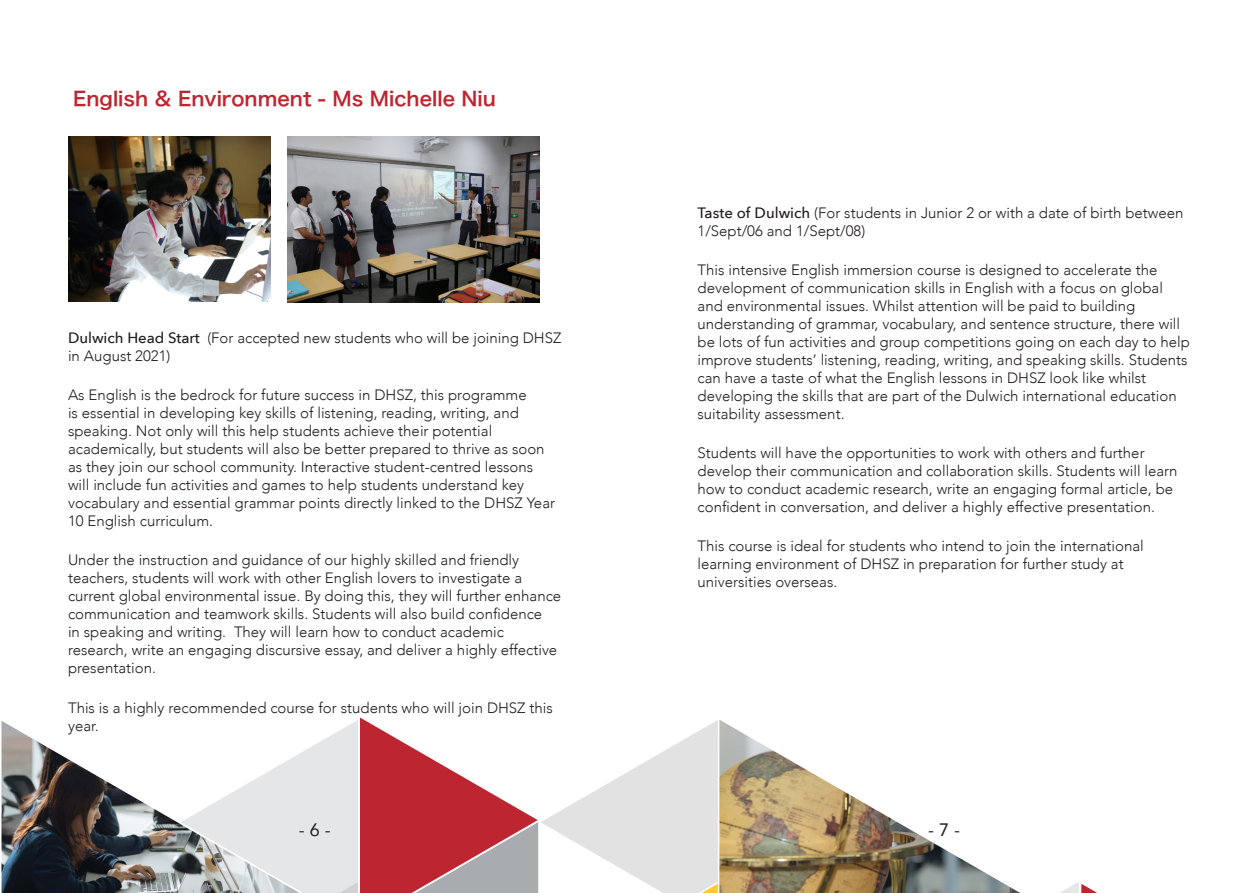
<style>
.page{position:relative;width:1259px;height:893px;background:#fff}
.page>*{position:absolute;margin:0;border:0;box-sizing:border-box;transform-origin:0 0}
.t1{font:19.5px "Hiragino Sans GB W6";color:#bd2530}
.t2{font:18px "Avenir";color:#231f20}
.t3{font:300 15px/18px "Avenir";color:#221d1f}
.s1{font-family:"Avenir Next";font-weight:500}
</style>
<div class="page">
<svg style="left:1px;top:717px;width:1096px;height:176px"></svg>
<img style="left:68px;top:137px;width:203px;height:164px">
<img style="left:288px;top:137px;width:251px;height:166px">
<p class="t1" style="left:73px;top:85px;width:424px">English &amp; Environment - Ms Michelle Niu</p>
<p class="t3" style="left:68px;top:329px;width:495px"><span class="s1">Dulwich Head Start</span> (For accepted new students who will be joining DHSZ in August 2021)</p>
<p class="t3" style="left:68px;top:386px;width:488px">As English is the bedrock for future success in DHSZ, this programme<br>is essential in developing key skills of listening, reading, writing, and speaking. Not only will this help students achieve their potential academically, but students will also be better prepared to thrive as soon as they join our school community. Interactive student-centred lessons will include fun activities and games to help students understand key vocabulary and essential grammar points directly linked to the DHSZ Year 10 English curriculum.</p>
<p class="t3" style="left:68px;top:551px;width:495px">Under the instruction and guidance of our highly skilled and friendly teachers, students will work with other English lovers to investigate a current global environmental issue. By doing this, they will further enhance communication and teamwork skills. Students will also build confidence<br>in speaking and writing. They will learn how to conduct academic research, write an engaging discursive essay, and deliver a highly effective presentation.</p>
<p class="t3" style="left:68px;top:698px;width:486px">This is a highly recommended course for students who will join DHSZ this year.</p>
<p class="t3" style="left:697px;top:203px;width:487px"><span class="s1">Taste of Dulwich</span> (For students in Junior 2 or with a date of birth between<br>1/Sept/06 and 1/Sept/08)</p>
<p class="t3" style="left:697px;top:261px;width:494px">This intensive English immersion course is designed to accelerate the development of communication skills in English with a focus on global and environmental issues. Whilst attention will be paid to building understanding of grammar, vocabulary, and sentence structure, there will be lots of fun activities and group competitions going on each day to help improve students’ listening, reading, writing, and speaking skills. Students can have a taste of what the English lessons in DHSZ look like whilst developing the skills that are part of the Dulwich international education suitability assessment.</p>
<p class="t3" style="left:697px;top:444px;width:481px">Students will have the opportunities to work with others and further develop their communication and collaboration skills. Students will learn how to conduct academic research, write an engaging formal article, be confident in conversation, and deliver a highly effective presentation.</p>
<p class="t3" style="left:697px;top:537px;width:448px">This course is ideal for students who intend to join the international learning environment of DHSZ in preparation for further study at universities overseas.</p>
<p class="t2" style="left:299px;top:815px;width:34px">- 6 -</p>
<p class="t2" style="left:928px;top:815px;width:34px">- 7 -</p>
</div>
